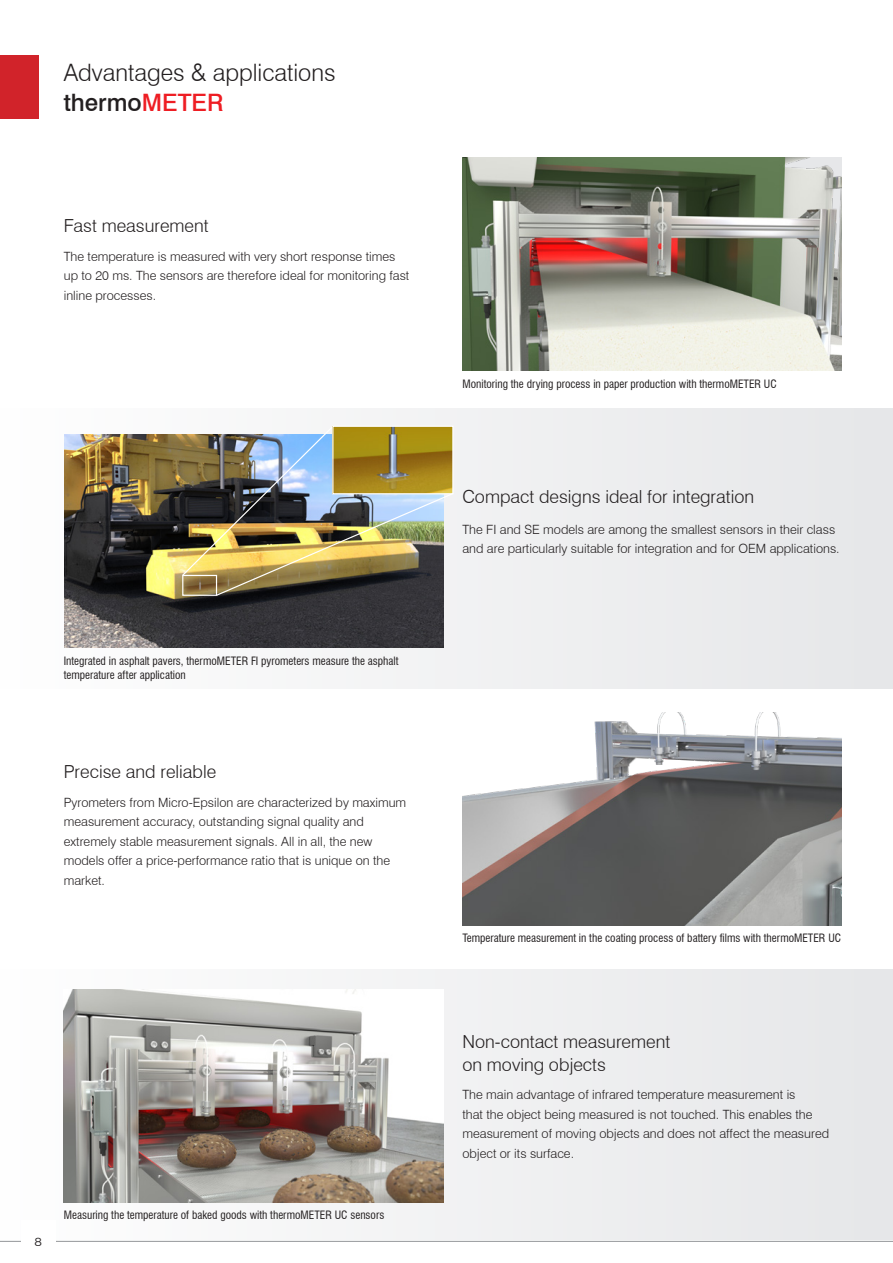
<style>
.page{position:relative;width:893px;height:1263px;background:#fff}
.page>*{position:absolute;margin:0;border:0;box-sizing:border-box;transform-origin:0 0}
.t1{font:300 24px/30px "Swiss 721 BT";color:#231f20}
.t2{font:300 18px/22.5px "Swiss 721 BT";color:#231f20}
.t3{font:300 12.75px/19.5px "Swiss 721 BT";color:#231f20}
.t4{font:300 12px "Swiss 721 BT";color:#231f20;scale:1.18 1}
.t5{font:condensed 11.25px/14.2px "Swiss 721 BT";color:#231f20}
.s1{font-weight:500}
.s2{font-weight:500;color:#ee1d23}
</style>
<div class="page">
<div style="left:0;top:969px;width:893px;height:270px;background:linear-gradient(to right,#fefefe,#e6e7e9)"></div>
<div style="left:0;top:55px;width:38px;height:64px;background:#d1232a"></div>
<hr style="left:0;top:1241px;width:893px;height:1px;background:#939598">
<div style="left:21px;top:1220px;width:34px;height:43px;background:#fff"></div>
<div style="left:0;top:408px;width:893px;height:281px;background:linear-gradient(to right,#fdfdfc,#e6e7e9)"></div>
<img style="left:463px;top:157px;width:379px;height:214px">
<img style="left:64px;top:435px;width:380px;height:213px">
<img style="left:462px;top:712px;width:380px;height:213px">
<img style="left:64px;top:990px;width:379px;height:212px">
<img style="left:181px;top:426px;width:274px;height:171px">
<h1 class="t1" style="left:64px;top:58px;width:273px">Advantages &amp; applications <span class="s1">thermo</span><span class="s2">METER</span></h1>
<h2 class="t2" style="left:64px;top:214px;width:146px">Fast measurement</h2>
<p class="t3" style="left:64px;top:246px;width:347px">The temperature is measured with very short response times up to 20 ms. The sensors are therefore ideal for monitoring fast inline processes.</p>
<p class="t5" style="left:64px;top:654px;width:336px">Integrated in asphalt pavers, thermoMETER FI pyrometers measure the asphalt temperature after application</p>
<h2 class="t2" style="left:64px;top:760px;width:154px">Precise and reliable</h2>
<p class="t3" style="left:64px;top:792px;width:344px">Pyrometers from Micro-Epsilon are characterized by maximum measurement accuracy, outstanding signal quality and extremely stable measurement signals. All in all, the new models offer a price-performance ratio that is unique on the market.</p>
<p class="t4" style="left:35px;top:1235px;width:8px">8</p>
<p class="t5" style="left:64px;top:1208px;width:322px">Measuring the temperature of baked goods with thermoMETER UC sensors</p>
<p class="t5" style="left:462px;top:377px;width:316px">Monitoring the drying process in paper production with thermoMETER UC</p>
<h2 class="t2" style="left:462px;top:485px;width:293px">Compact designs ideal for integration</h2>
<p class="t3" style="left:462px;top:519px;width:379px">The FI and SE models are among the smallest sensors in their class and are particularly suitable for integration and for OEM applications.</p>
<p class="t5" style="left:462px;top:931px;width:380px">Temperature measurement in the coating process of battery films with thermoMETER UC</p>
<h2 class="t2" style="left:462px;top:1030px;width:209px">Non-contact measurement on moving objects</h2>
<p class="t3" style="left:462px;top:1085px;width:368px">The main advantage of infrared temperature measurement is<br>that the object being measured is not touched. This enables the measurement of moving objects and does not affect the measured object or its surface.</p>
</div>
